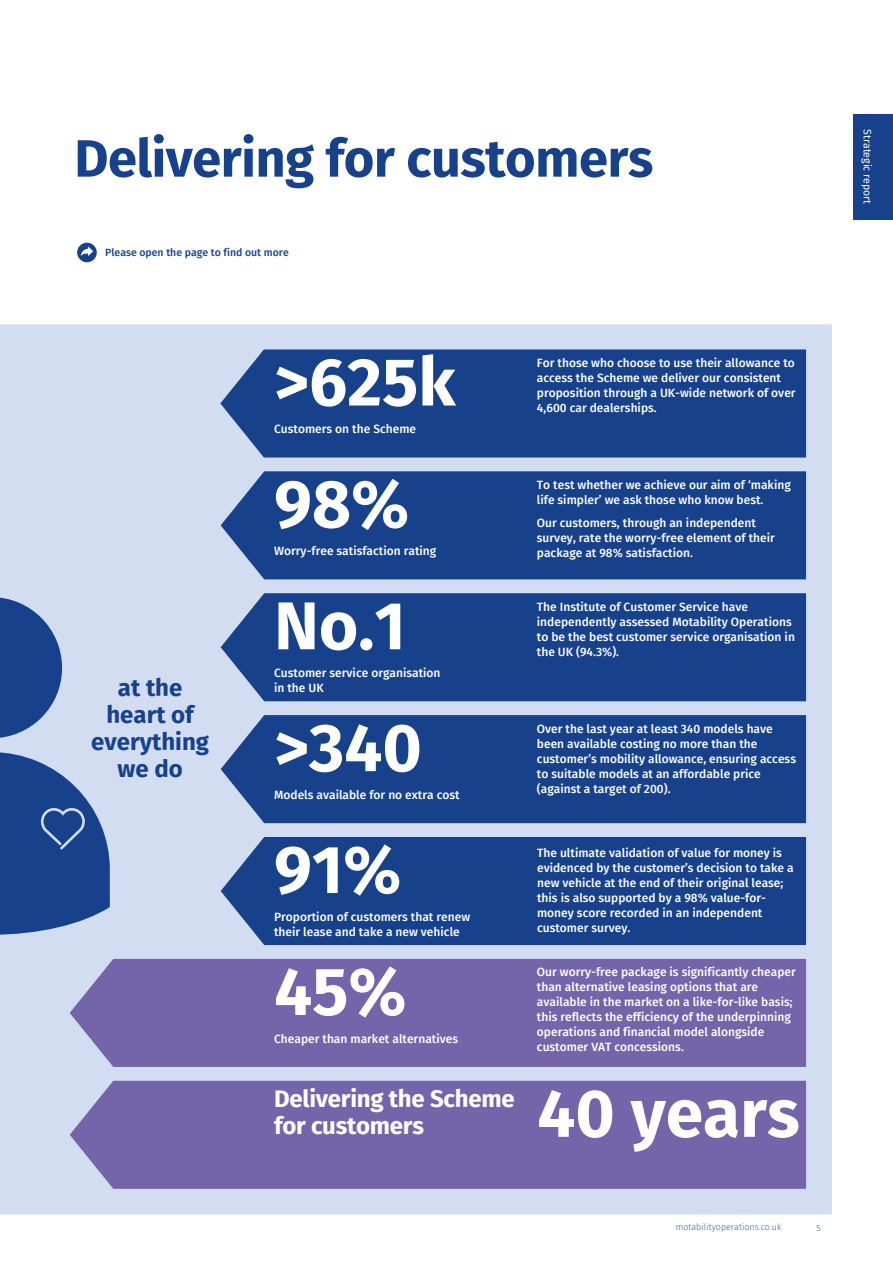
<style>
.page{position:relative;width:893px;height:1263px;background:#fff}
.page>*{position:absolute;margin:0;border:0;box-sizing:border-box;transform-origin:0 0}
.t1{font:700 67.5px "Fira Sans";color:#fff}
.t2{font:700 52.5px "Fira Sans";letter-spacing:-.01em;color:#17428b}
.t3{font:700 24px/27px "Fira Sans";letter-spacing:-.01em;color:#fff}
.t4{font:700 24px/27px "Fira Sans";color:#17428b;text-align:center}
.t5{font:500 12px/15px "Fira Sans";color:#fff}
.t6{font:500 10.5px "Fira Sans";color:#17428b}
.t7{font:10.5px "Fira Sans";color:#fff}
.t8{font:200 9px "Fira Sans";color:#17428b}
</style>
<div class="page">
<div style="left:0;top:324px;width:832px;height:891px;background:#d3ddf2"></div>
<div style="left:220px;top:349px;width:586px;height:108px;background:#17428b"></div>
<div style="left:70px;top:1081px;width:736px;height:108px;background:#7465ab"></div>
<div style="left:221px;top:471px;width:585px;height:108px;background:#17428b"></div>
<div style="left:221px;top:593px;width:585px;height:108px;background:#17428b"></div>
<div style="left:221px;top:715px;width:585px;height:108px;background:#17428b"></div>
<div style="left:221px;top:837px;width:585px;height:108px;background:#17428b"></div>
<div style="left:70px;top:959px;width:736px;height:108px;background:#7465ab"></div>
<svg style="left:0;top:597px;width:62px;height:141px;background:#4366a3"></svg>
<svg style="left:0;top:752px;width:110px;height:183px;background:#3c619f"></svg>
<svg style="left:77px;top:243px;width:20px;height:19px"></svg>
<div style="left:854px;top:114px;width:39px;height:106px;background:#17428b"></div>
<h2 class="t2" style="left:74px;top:114px;width:580px">Delivering for customers</h2>
<p class="t6" style="left:105px;top:244px;width:185px">Please open the page to find out more</p>
<h3 class="t4" style="left:91px;top:673px;width:119px">at the heart of everything we do</h3>
<h1 class="t1" style="left:274px;top:325px;width:183px">&gt;625k</h1>
<p class="t5" style="left:274px;top:421px;width:144px">Customers on the Scheme</p>
<h1 class="t1" style="left:274px;top:447px;width:136px">98%</h1>
<p class="t5" style="left:274px;top:543px;width:164px">Worry-free satisfaction rating</p>
<h1 class="t1" style="left:274px;top:569px;width:133px">No.1</h1>
<p class="t5" style="left:274px;top:665px;width:168px">Customer service organisation in the UK</p>
<h1 class="t1" style="left:274px;top:691px;width:149px">&gt;340</h1>
<p class="t5" style="left:274px;top:787px;width:187px">Models available for no extra cost</p>
<h1 class="t1" style="left:274px;top:813px;width:129px">91%</h1>
<p class="t5" style="left:274px;top:908px;width:198px">Proportion of customers that renew their lease and take a new vehicle</p>
<h1 class="t1" style="left:274px;top:934px;width:134px">45%</h1>
<p class="t5" style="left:274px;top:1030px;width:186px">Cheaper than market alternatives</p>
<h3 class="t3" style="left:274px;top:1083px;width:242px">Delivering the Scheme for customers</h3>
<p class="t5" style="left:537px;top:355px;width:260px">For those who choose to use their allowance to access the Scheme we deliver our consistent proposition through a UK-wide network of over</p>
<p class="t5" style="left:537px;top:400px;width:121px">4,600 car dealerships.</p>
<p class="t5" style="left:537px;top:477px;width:255px">To test whether we achieve our aim of ‘making life simpler’ we ask those who know best.</p>
<p class="t5" style="left:537px;top:515px;width:239px">Our customers, through an independent survey, rate the worry-free element of their package at 98% satisfaction.</p>
<p class="t5" style="left:537px;top:598px;width:260px">The Institute of Customer Service have independently assessed Motability Operations to be the best customer service organisation in the UK (94.3%).</p>
<p class="t5" style="left:537px;top:720px;width:261px">Over the last year at least 340 models have been available costing no more than the customer’s mobility allowance, ensuring access to suitable models at an affordable price (against a target of 200).</p>
<p class="t5" style="left:537px;top:845px;width:258px">The ultimate validation of value for money is evidenced by the customer’s decision to take a new vehicle at the end of their original lease; this is also supported by a 98% value-for&shy;money score recorded in an independent customer survey.</p>
<p class="t5" style="left:537px;top:964px;width:260px">Our worry-free package is significantly cheaper than alternative leasing options that are available in the market on a like-for-like basis; this reflects the efficiency of the underpinning operations and financial model alongside customer VAT concessions.</p>
<h1 class="t1" style="left:537px;top:1056px;width:264px">40 years</h1>
<p class="t8" style="left:676px;top:1221px;width:107px">motabilityoperations.co.uk</p>
<p class="t8" style="left:816px;top:1221px;width:6px">5</p>
<p class="t7" style="left:875px;top:129px;width:77px;rotate:90deg">Strategic report</p>
</div>
